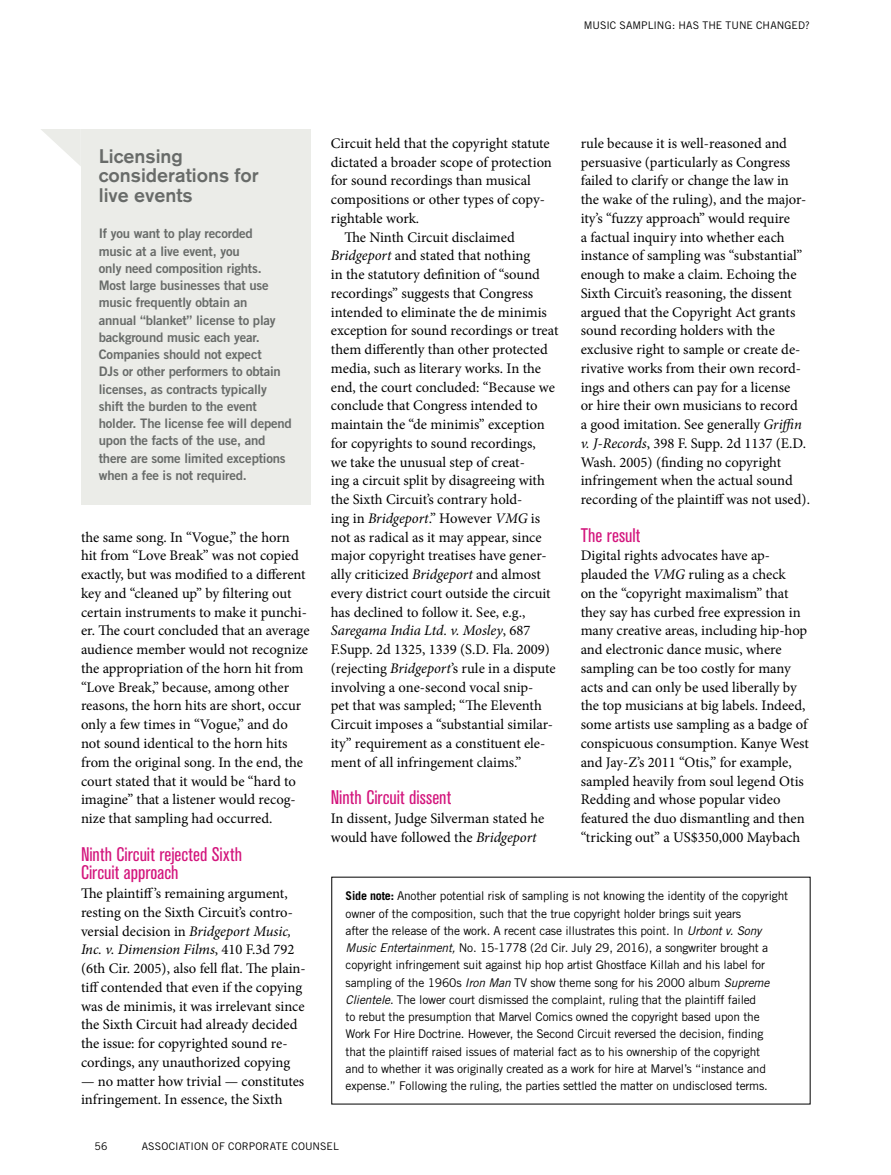
<style>
.page{position:relative;width:891px;height:1175px;background:#fff}
.page>*{position:absolute;margin:0;border:0;box-sizing:border-box;transform-origin:0 0}
.t1{font:condensed 19.5px/18.8px "Akzidenz Grotesk BE";letter-spacing:.005em;color:#d3147c}
.t2{font:500 19.5px/19.5px "Akzidenz Grotesk BE";color:#686b69}
.t3{font:14.7px/18.8px "Minion Pro";color:#000}
.t4{font:italic 14.7px "Minion Pro";letter-spacing:-.01em;color:#000}
.t5{font:13.2px/17.2px "Trade Gothic Bold Two";letter-spacing:-.015em;color:#686b69}
.t6{font:12px/17.2px "Trade Gothic";letter-spacing:-.015em;color:#000}
.t7{font:10.5px "Trade Gothic";letter-spacing:.005em;color:#000}
.s1{font-style:italic}
.s2{font-style:normal}
.s3{font-weight:700}
</style>
<div class="page">
<div style="left:81px;top:129px;width:229px;height:375px;background:#ebece8"></div>
<svg style="left:41px;top:129px;width:40px;height:37px"></svg>
<p class="t7" style="left:584px;top:19px;width:228px">MUSIC SAMPLING: HAS THE TUNE CHANGED?</p>
<h1 class="t2" style="left:99px;top:146px;width:162px">Licensing considerations for live events</h1>
<p class="t5" style="left:99px;top:225px;width:195px">If you want to play recorded<br>music at a live event, you<br>only need composition rights.<br>Most large businesses that use music frequently obtain an<br>annual “blanket” license to play background music each year.<br>Companies should not expect<br>DJs or other performers to obtain licenses, as contracts typically shift the burden to the event holder. The license fee will depend upon the facts of the use, and there are some limited exceptions when a fee is not required.</p>
<p class="t3" style="left:81px;top:527px;width:230px">the same song. In “Vogue,” the horn hit from “Love Break” was not copied exactly, but was modified to a different key and “cleaned up” by filtering out certain instruments to make it punchi&shy;er. The court concluded that an average audience member would not recognize the appropriation of the horn hit from “Love Break,” because, among other reasons, the horn hits are short, occur only a few times in “Vogue,” and do not sound identical to the horn hits from the original song. In the end, the court stated that it would be “hard to imagine” that a listener would recog&shy;nize that sampling had occurred.</p>
<h1 class="t1" style="left:81px;top:844px;width:163px">Ninth Circuit rejected Sixth<br>Circuit approach</h1>
<p class="t3" style="left:81px;top:884px;width:226px">The plaintiff’s remaining argument, resting on the Sixth Circuit’s contro&shy;versial decision in <span class="s1">Bridgeport Music, Inc. v. Dimension Films</span>, 410 F.3d 792 (6th Cir. 2005), also fell flat. The plain&shy;tiff contended that even if the copying was de minimis, it was irrelevant since the Sixth Circuit had already decided the issue: for copyrighted sound re&shy;cordings, any unauthorized copying</p>
<p class="t3" style="left:81px;top:1071px;width:225px">— no matter how trivial — constitutes infringement. In essence, the Sixth</p>
<p class="t3" style="left:331px;top:134px;width:221px">Circuit held that the copyright statute</p>
<p class="t3" style="left:331px;top:152px;width:223px">dictated a broader scope of protection</p>
<p class="t3" style="left:331px;top:171px;width:202px">for sound recordings than musical</p>
<p class="t3" style="left:331px;top:190px;width:216px">compositions or other types of copy-</p>
<p class="t3" style="left:331px;top:209px;width:90px">rightable work.</p>
<p class="t3" style="left:344px;top:227px;width:172px">The Ninth Circuit disclaimed</p>
<p class="t3" style="left:331px;top:246px;width:201px"><span class="s1">Bridgeport</span> and stated that nothing</p>
<p class="t3" style="left:331px;top:265px;width:211px">in the statutory definition of “sound</p>
<p class="t3" style="left:331px;top:284px;width:204px">recordings” suggests that Congress</p>
<p class="t3" style="left:331px;top:302px;width:218px">intended to eliminate the de minimis</p>
<p class="t3" style="left:331px;top:321px;width:229px">exception for sound recordings or treat</p>
<p class="t3" style="left:331px;top:340px;width:218px">them differently than other protected</p>
<p class="t3" style="left:331px;top:359px;width:212px">media, such as literary works. In the</p>
<p class="t3" style="left:331px;top:377px;width:226px">end, the court concluded: “Because we</p>
<p class="t3" style="left:331px;top:396px;width:208px">conclude that Congress intended to</p>
<p class="t3" style="left:331px;top:415px;width:215px">maintain the “de minimis” exception</p>
<p class="t3" style="left:331px;top:434px;width:206px">for copyrights to sound recordings,</p>
<p class="t3" style="left:331px;top:452px;width:196px">we take the unusual step of creat-</p>
<p class="t3" style="left:331px;top:471px;width:216px">ing a circuit split by disagreeing with</p>
<p class="t3" style="left:331px;top:490px;width:193px">the Sixth Circuit’s contrary hold-</p>
<p class="t3" style="left:331px;top:509px;width:211px">ing in <span class="s1">Bridgeport</span>.” However <span class="s1">VMG</span> is</p>
<p class="t3" style="left:331px;top:527px;width:212px">not as radical as it may appear, since</p>
<p class="t3" style="left:331px;top:546px;width:217px">major copyright treatises have gener-</p>
<p class="t3" style="left:331px;top:565px;width:212px">ally criticized <span class="s1">Bridgeport</span> and almost</p>
<p class="t3" style="left:331px;top:584px;width:221px">every district court outside the circuit</p>
<p class="t3" style="left:331px;top:602px;width:196px">has declined to follow it. See, e.g.,</p>
<p class="t4" style="left:331px;top:620px;width:201px">Saregama India Ltd. v. Mosley<span class="s2">, 687</span></p>
<p class="t3" style="left:331px;top:640px;width:221px">F.Supp. 2d 1325, 1339 (S.D. Fla. 2009)</p>
<p class="t3" style="left:331px;top:659px;width:226px">(rejecting <span class="s1">Bridgeport</span>’s rule in a dispute</p>
<p class="t3" style="left:331px;top:677px;width:204px">involving a one-second vocal snip-</p>
<p class="t3" style="left:331px;top:696px;width:213px">pet that was sampled; “The Eleventh</p>
<p class="t3" style="left:331px;top:715px;width:224px">Circuit imposes a “substantial similar-</p>
<p class="t3" style="left:331px;top:734px;width:216px">ity” requirement as a constituent ele-</p>
<p class="t3" style="left:331px;top:752px;width:192px">ment of all infringement claims.”</p>
<h1 class="t1" style="left:331px;top:788px;width:122px">Ninth Circuit dissent</h1>
<p class="t3" style="left:331px;top:809px;width:215px">In dissent, Judge Silverman stated he would have followed the <span class="s1">Bridgeport</span></p>
<p class="t3" style="left:581px;top:134px;width:231px">rule because it is well-reasoned and persuasive (particularly as Congress failed to clarify or change the law in the wake of the ruling), and the major&shy;ity’s “fuzzy approach” would require<br>a factual inquiry into whether each instance of sampling was “substantial” enough to make a claim. Echoing the Sixth Circuit’s reasoning, the dissent argued that the Copyright Act grants sound recording holders with the exclusive right to sample or create de&shy;rivative works from their own record&shy;ings and others can pay for a license<br>or hire their own musicians to record<br>a good imitation. See generally <span class="s1">Griffin v. J-Records</span>, 398 F. Supp. 2d 1137 (E.D.<br>Wash. 2005) (finding no copyright infringement when the actual sound recording of the plaintiff was not used).</p>
<h1 class="t1" style="left:581px;top:526px;width:61px">The result</h1>
<p class="t3" style="left:581px;top:546px;width:230px">Digital rights advocates have ap&shy;plauded the <span class="s1">VMG</span> ruling as a check<br>on the “copyright maximalism” that they say has curbed free expression in many creative areas, including hip-hop and electronic dance music, where sampling can be too costly for many acts and can only be used liberally by the top musicians at big labels. Indeed, some artists use sampling as a badge of conspicuous consumption. Kanye West and Jay-Z’s 2011 “Otis,” for example, sampled heavily from soul legend Otis Redding and whose popular video featured the duo dismantling and then “tricking out” a US$350,000 Maybach</p>
<p class="t6" style="left:346px;top:887px;width:444px"><span class="s3">Side note:</span> Another potential risk of sampling is not knowing the identity of the copyright owner of the composition, such that the true copyright holder brings suit years<br>after the release of the work. A recent case illustrates this point. In <span class="s1">Urbont v. Sony Music Entertainment,</span> No. 15-1778 (2d Cir. July 29, 2016), a songwriter brought a copyright infringement suit against hip hop artist Ghostface Killah and his label for sampling of the 1960s <span class="s1">Iron Man</span> TV show theme song for his 2000 album <span class="s1">Supreme Clientele</span>. The lower court dismissed the complaint, ruling that the plaintiff failed<br>to rebut the presumption that Marvel Comics owned the copyright based upon the<br>Work For Hire Doctrine. However, the Second Circuit reversed the decision, finding<br>that the plaintiff raised issues of material fact as to his ownership of the copyright<br>and to whether it was originally created as a work for hire at Marvel’s “instance and expense.” Following the ruling, the parties settled the matter on undisclosed terms.</p>
<p class="t7" style="left:94px;top:1140px;width:14px">56</p>
<p class="t7" style="left:142px;top:1140px;width:199px">ASSOCIATION OF CORPORATE COUNSEL</p>
</div>
